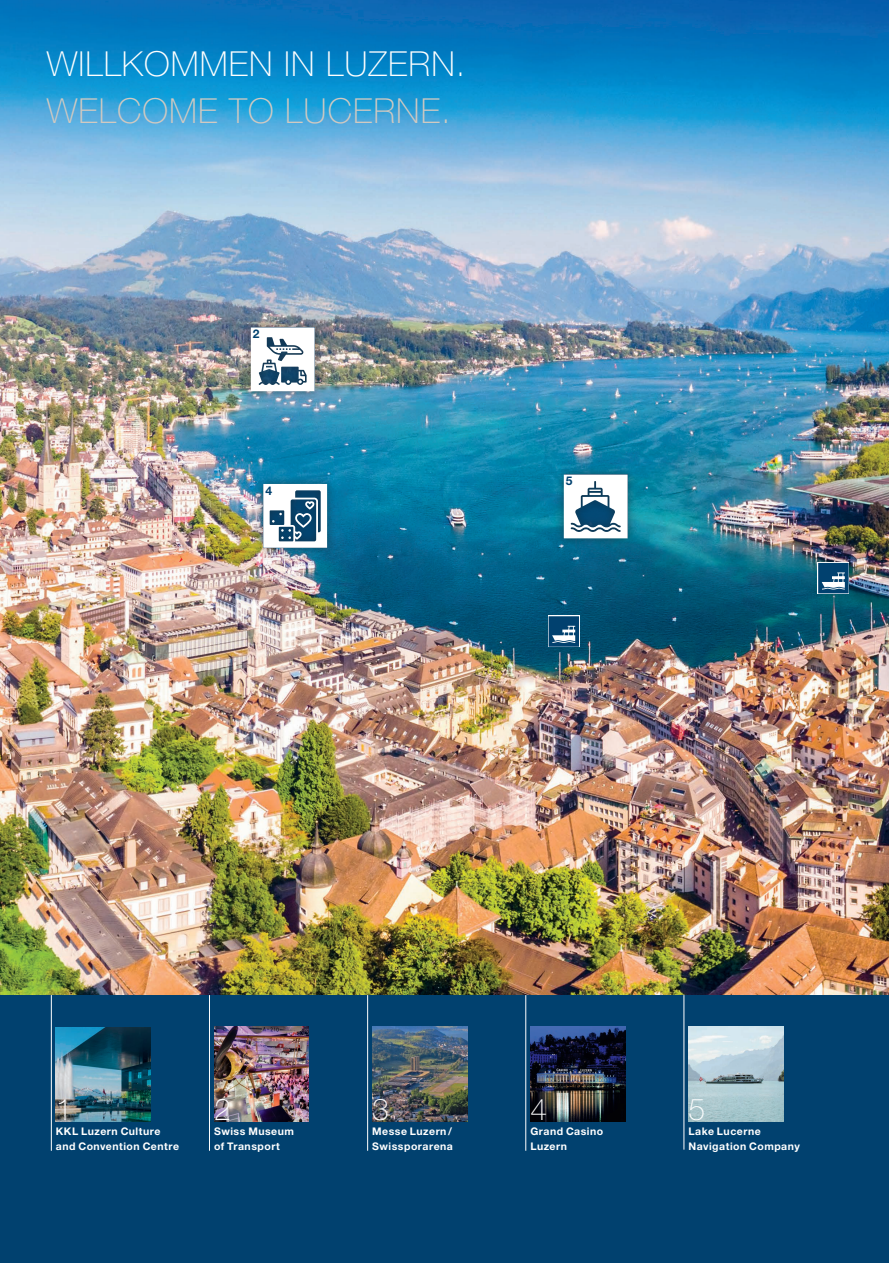
<style>
.page{position:relative;width:889px;height:1263px;background:#fff}
.page>*{position:absolute;margin:0;border:0;box-sizing:border-box;transform-origin:0 0}
.t1{font:100 34.5px "Helvetica Neue LT Std";letter-spacing:.03em;color:#fff}
.t2{font:100 34.5px "Helvetica Neue LT Std";letter-spacing:.03em;color:#d1c9c1}
.t3{font:100 30px "Helvetica Neue LT Std";color:#fff}
.t4{font:700 12px "Helvetica Neue LT Std";color:#01416f}
.t5{font:700 10.5px/15px "Helvetica Neue LT Std";letter-spacing:.045em;color:#fff}
</style>
<div class="page">
<img style="left:0;top:0;width:889px;height:995px">
<div style="left:0;top:995px;width:889px;height:268px;background:#01416f"></div>
<hr style="left:51px;top:995px;width:1px;height:156px;background:#fff">
<svg style="left:179px;top:557px;width:4px;height:5px"></svg>
<img style="left:530px;top:1027px;width:95px;height:95px">
<hr style="left:525px;top:995px;width:1px;height:156px;background:#fff">
<img style="left:688px;top:1027px;width:95px;height:95px">
<hr style="left:683px;top:995px;width:1px;height:155px;background:#fff">
<svg style="left:817px;top:562px;width:32px;height:32px"></svg>
<svg style="left:818px;top:563px;width:30px;height:30px"></svg>
<div style="left:548px;top:615px;width:32px;height:32px;background:#fff"></div>
<svg style="left:548px;top:616px;width:31px;height:31px"></svg>
<hr style="left:367px;top:995px;width:1px;height:156px;background:#fff">
<div style="left:241px;top:318px;width:83px;height:83px;background:#231f20;opacity:.5"></div>
<svg style="left:251px;top:327px;width:64px;height:64px"></svg>
<img style="left:372px;top:1027px;width:95px;height:95px">
<div style="left:254px;top:474px;width:82px;height:83px;background:#231f20;opacity:.5"></div>
<svg style="left:263px;top:484px;width:64px;height:64px"></svg>
<div style="left:554px;top:465px;width:83px;height:83px;background:#231f20;opacity:.5"></div>
<svg style="left:564px;top:475px;width:63px;height:63px"></svg>
<img style="left:56px;top:1027px;width:95px;height:95px">
<img style="left:214px;top:1027px;width:95px;height:95px">
<hr style="left:209px;top:995px;width:1px;height:156px;background:#fff">
<h1 class="t1" style="left:47px;top:44px;width:420px">WILLKOMMEN IN LUZERN.</h1>
<h1 class="t2" style="left:47px;top:91px;width:405px">WELCOME TO LUCERNE.</h1>
<p class="t4" style="left:253px;top:326px;width:8px">2</p>
<p class="t4" style="left:265px;top:483px;width:8px">4</p>
<p class="t4" style="left:566px;top:474px;width:8px">5</p>
<h2 class="t3" style="left:56px;top:1092px;width:18px">1</h2>
<p class="t5" style="left:56px;top:1123px;width:125px">KKL Luzern Culture and Convention Centre</p>
<h2 class="t3" style="left:214px;top:1092px;width:18px">2</h2>
<p class="t5" style="left:214px;top:1123px;width:81px">Swiss Museum of Transport</p>
<h2 class="t3" style="left:372px;top:1092px;width:18px">3</h2>
<p class="t5" style="left:372px;top:1123px;width:82px">Messe Luzern /<br>Swissporarena</p>
<h2 class="t3" style="left:530px;top:1092px;width:18px">4</h2>
<p class="t5" style="left:530px;top:1123px;width:74px">Grand Casino<br>Luzern</p>
<h2 class="t3" style="left:688px;top:1092px;width:18px">5</h2>
<p class="t5" style="left:688px;top:1123px;width:113px">Lake Lucerne<br>Navigation Company</p>
</div>
